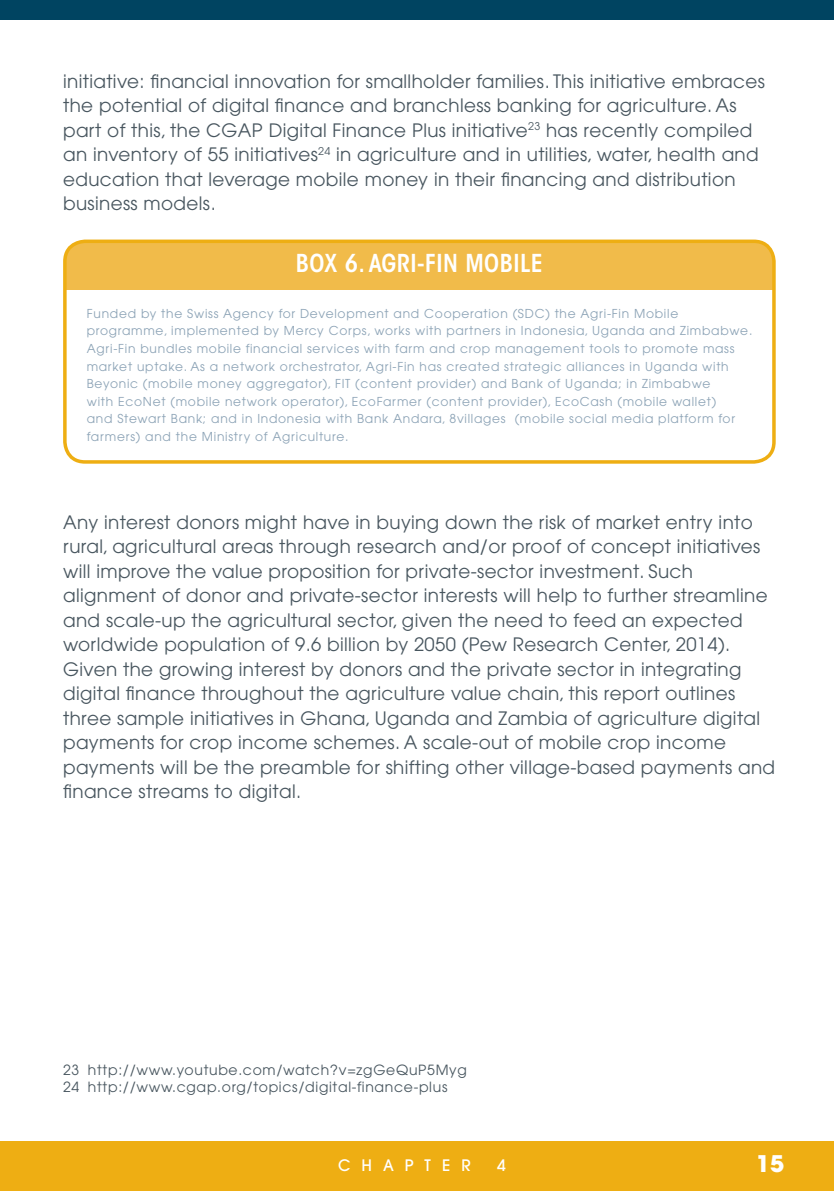
<style>
.page{position:relative;width:834px;height:1191px;background:#fff}
.page>*{position:absolute;margin:0;border:0;box-sizing:border-box;transform-origin:0 0}
.t1{font:600 condensed 24.5px "ITC Avant Garde Std";letter-spacing:.02em;color:#fff}
.t2{font:700 22.75px "ITC Avant Garde Std";color:#fff}
.t3{font:18.38px/24.5px "Avant Garde";letter-spacing:.02em;color:#48565f}
.t4{font:500 15.75px "Avant Garde";letter-spacing:.7em;color:#fff}
.t5{font:14px/17.5px "Avant Garde";letter-spacing:.05em;color:#48565f}
.t6{font:12.25px/17.5px "Avant Garde";letter-spacing:.06em;color:#8ca3b6}
</style>
<div class="page">
<div style="left:0;top:1141px;width:833px;height:50px;background:#eeae13"></div>
<div style="left:0;top:0;width:833px;height:20px;background:#004461"></div>
<div style="left:65px;top:241px;width:708px;height:49px;background:#f1bb4a"></div>
<div style="left:63px;top:239px;width:712px;height:225px;border:4px solid #eeae13;border-radius:20px"></div>
<p class="t3" style="left:63px;top:69px;width:703px">initiative: financial innovation for smallholder families. This initiative embraces the potential of digital finance and branchless banking for agriculture. As part of this, the CGAP Digital Finance Plus initiative<sup>23</sup> has recently compiled an inventory of 55 initiatives<sup>24</sup> in agriculture and in utilities, water, health and education that leverage mobile money in their financing and distribution business models.</p>
<h1 class="t1" style="left:296px;top:248px;width:248px">BOX 6. AGRI-FIN MOBILE</h1>
<p class="t6" style="left:87px;top:305px;width:667px">Funded by the Swiss Agency for Development and Cooperation (SDC) the Agri-Fin Mobile programme, implemented by Mercy Corps, works with partners in Indonesia, Uganda and Zimbabwe.<br>Agri-Fin bundles mobile financial services with farm and crop management tools to promote mass market uptake. As a network orchestrator, Agri-Fin has created strategic alliances in Uganda with Beyonic (mobile money aggregator), FIT (content provider) and Bank of Uganda; in Zimbabwe<br>with EcoNet (mobile network operator), EcoFarmer (content provider), EcoCash (mobile wallet)<br>and Stewart Bank; and in Indonesia with Bank Andara, 8villages (mobile social media platform for farmers) and the Ministry of Agriculture.</p>
<p class="t3" style="left:63px;top:510px;width:713px">Any interest donors might have in buying down the risk of market entry into rural, agricultural areas through research and/or proof of concept initiatives will improve the value proposition for private-sector investment. Such alignment of donor and private-sector interests will help to further streamline and scale-up the agricultural sector, given the need to feed an expected worldwide population of 9.6 billion by 2050 (Pew Research Center, 2014).<br>Given the growing interest by donors and the private sector in integrating digital finance throughout the agriculture value chain, this report outlines three sample initiatives in Ghana, Uganda and Zambia of agriculture digital payments for crop income schemes. A scale-out of mobile crop income payments will be the preamble for shifting other village-based payments and finance streams to digital.</p>
<p class="t5" style="left:63px;top:1061px;width:405px">23 http://www.youtube.com/watch?v=zgGeQuP5Myg<br>24 http://www.cgap.org/topics/digital-finance-plus</p>
<p class="t4" style="left:338px;top:1155px;width:134px">CHAPTER</p>
<p class="t4" style="left:497px;top:1155px;width:10px">4</p>
<p class="t2" style="left:756px;top:1149px;width:30px">15</p>
</div>
